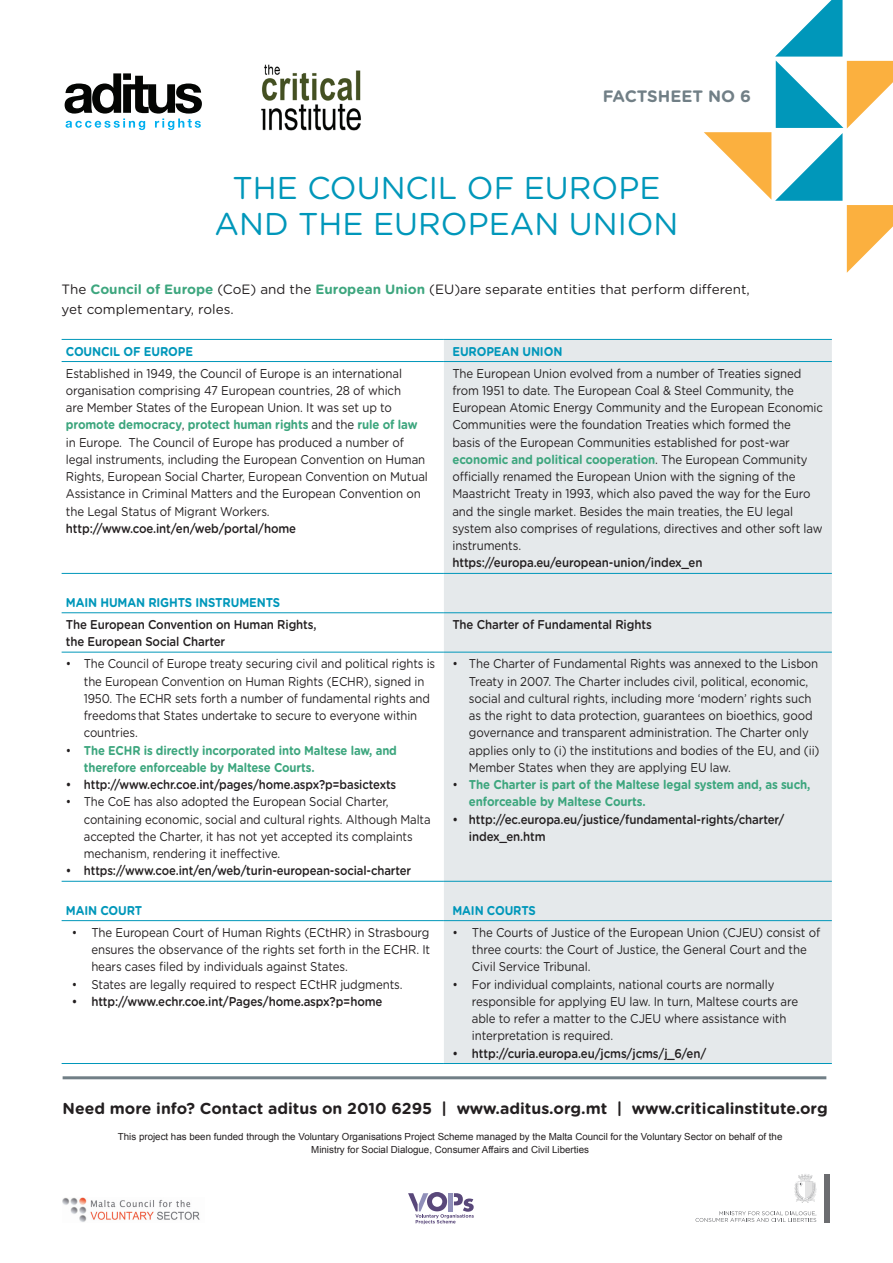
<style>
.page{position:relative;width:893px;height:1263px;background:#fff}
.page>*{position:absolute;margin:0;border:0;box-sizing:border-box;transform-origin:0 0}
.t1{font:31.5px "Gotham Rounded";color:#0097ba}
.t2{font:700 16.5px "Gotham Rounded";color:#717f86}
.t3{font:700 15.75px "Gotham Rounded";color:#231f20}
.t4{font:13.5px/19.5px "Gotham Rounded";color:#231f20}
.t5{font:12.75px/17.2px "Gotham Rounded";letter-spacing:-.01em;color:#231f20;scale:.9 1}
.t6{font:12.75px/17.2px "Gotham Rounded";letter-spacing:-.01em;color:#231f20;scale:.89 1}
.t7{font:500 12.75px/17.2px "Gotham Rounded";letter-spacing:-.01em;color:#231f20;scale:.9 1}
.t8{font:500 12.75px "Gotham Rounded";letter-spacing:-.01em;color:#231f20;scale:.89 1}
.t9{font:700 12.75px/17.2px "Gotham Rounded";letter-spacing:-.01em;color:#3da67e;scale:.89 1}
.t10{font:700 12.75px/17.2px "Gotham Rounded";letter-spacing:-.01em;color:#3da67e;scale:.9 1}
.t11{font:700 12.75px "Gotham Rounded";letter-spacing:-.01em;color:#0097ba;scale:.9 1}
.t12{font:9.75px/13.5px "Arial";color:#231f20;text-align:center}
.s1{font-weight:700;color:#3da67e}
.s2{font-weight:400;color:#231f20}
</style>
<div class="page">
<svg style="left:65px;top:73px;width:137px;height:57px"></svg>
<img style="left:261px;top:64px;width:100px;height:67px">
<img style="left:63px;top:1198px;width:137px;height:24px">
<div style="left:824px;top:1174px;width:6px;height:49px;background:#6c6d70"></div>
<svg style="left:695px;top:1211px;width:121px;height:11px"></svg>
<svg style="left:794px;top:1174px;width:23px;height:29px"></svg>
<svg style="left:408px;top:1192px;width:66px;height:32px"></svg>
<hr style="left:63px;top:1076px;width:763px;height:3px;background:#717f86">
<svg style="left:704px;top:0;width:189px;height:273px"></svg>
<div style="left:444px;top:340px;width:388px;height:723px;background:#e5e9eb"></div>
<hr style="left:62px;top:339px;width:382px;height:1px;background:#0097ba">
<hr style="left:444px;top:339px;width:388px;height:1px;background:#0097ba">
<hr style="left:62px;top:361px;width:382px;height:1px;background:#0097ba">
<hr style="left:444px;top:361px;width:388px;height:1px;background:#0097ba">
<hr style="left:62px;top:573px;width:382px;height:1px;background:#0097ba">
<hr style="left:444px;top:573px;width:388px;height:1px;background:#0097ba">
<hr style="left:62px;top:612px;width:382px;height:1px;background:#0097ba">
<hr style="left:444px;top:612px;width:388px;height:1px;background:#0097ba">
<hr style="left:62px;top:652px;width:382px;height:1px;background:#0097ba">
<hr style="left:444px;top:652px;width:388px;height:1px;background:#0097ba">
<hr style="left:62px;top:881px;width:382px;height:1px;background:#0097ba">
<hr style="left:444px;top:881px;width:388px;height:1px;background:#0097ba">
<hr style="left:62px;top:920px;width:382px;height:1px;background:#0097ba">
<hr style="left:444px;top:920px;width:388px;height:1px;background:#0097ba">
<hr style="left:62px;top:1063px;width:382px;height:1px;background:#0097ba">
<hr style="left:444px;top:1063px;width:388px;height:1px;background:#0097ba">
<p class="t2" style="left:603px;top:84px;width:150px">Factsheet No 6</p>
<h1 class="t1" style="left:232px;top:166px;width:191px">The Cou ncil</h1>
<h1 class="t1" style="left:467px;top:166px;width:190px">of Europe</h1>
<h1 class="t1" style="left:215px;top:202px;width:106px">and the</h1>
<h1 class="t1" style="left:373px;top:202px;width:307px">European Union</h1>
<p class="t4" style="left:62px;top:279px;width:690px">The <span class="s1">Council of Europe</span> (CoE) and the <span class="s1">European Union</span> (EU)are separate entities that perform different, yet complementary, roles.</p>
<p class="t11" style="left:66px;top:342px;width:30px">Counc</p>
<p class="t11" style="left:109px;top:342px;width:94px">il of Europe</p>
<p class="t11" style="left:452px;top:342px;width:122px">European Un ion</p>
<p class="t5" style="left:66px;top:364px;width:404px">Established in 1949, the Council of Europe is an international organisation comprising 47 European countries, 28 of which<br>are Member States of the European Union. It was set up to <span class="s1">promote democracy</span>, <span class="s1">protect human rights</span> and the <span class="s1">rule of law </span>in Europe. The Council of Europe has produced a number of legal instruments, including the European Convention on Human Rights, European Social Charter, European Convention on Mutual Assistance in Criminal Matters and the European Convention on the Legal Status of Migrant Workers.</p>
<p class="t7" style="left:66px;top:519px;width:257px">http://www.coe.int/en/web/portal/home</p>
<p class="t5" style="left:452px;top:364px;width:413px">The European Union evolved from a number of Treaties signed from 1951 to date. The European Coal &amp; Steel Community, the European Atomic Energy Community and the European Economic Communities were the foundation Treaties which formed the<br>basis of the European Communities established for post-war <span class="s1">economic and political cooperation</span>. The European Community officially renamed the European Union with the signing of the Maastricht Treaty in 1993, which also paved the way for the Euro and the single market. Besides the main treaties, the EU legal system also comprises of regulations, directives and other soft law instruments.</p>
<p class="t7" style="left:452px;top:554px;width:279px">https://europa.eu/european-union/index_en</p>
<p class="t11" style="left:66px;top:593px;width:49px">Main Hum</p>
<p class="t11" style="left:127px;top:593px;width:171px">an Rights Instrum ents</p>
<p class="t7" style="left:66px;top:615px;width:280px">The European Convention on Human Rights, the European Social Charter</p>
<p class="t7" style="left:452px;top:615px;width:223px">The Charter of Fundamental Rights</p>
<p class="t6" style="left:84px;top:655px;width:396px;text-indent:-18px">• The Council of Europe treaty securing civil and political rights is the European Convention on Human Rights (ECHR), signed in 1950. The ECHR sets forth a number of fundamental rights and freedoms that States undertake to secure to everyone within countries.</p>
<p class="t9" style="left:84px;top:741px;width:353px;text-indent:-18px"><span class="s2">•</span> The ECHR is directly incorporated into Maltese law, and therefore enforceable by Maltese Courts.</p>
<p class="t8" style="left:66px;top:775px;width:373px">• http://www.echr.coe.int/pages/home.aspx?p=basictexts</p>
<p class="t6" style="left:84px;top:793px;width:391px;text-indent:-18px">• The CoE has also adopted the European Social Charter, containing economic, social and cultural rights. Although Malta accepted the Charter, it has not yet accepted its complaints mechanism, rendering it ineffective.</p>
<p class="t8" style="left:66px;top:862px;width:390px">• https://www.coe.int/en/web/turin-european-social-charter</p>
<p class="t5" style="left:469px;top:655px;width:391px;text-indent:-17px">• The Charter of Fundamental Rights was annexed to the Lisbon Treaty in 2007. The Charter includes civil, political, economic, social and cultural rights, including more ‘modern’ rights such as the right to data protection, guarantees on bioethics, good governance and transparent administration. The Charter only applies only to (i) the institutions and bodies of the EU, and (ii)<br>Member States when they are applying EU law.</p>
<p class="t10" style="left:469px;top:775px;width:381px;text-indent:-17px"><span class="s2">•</span> The Charter is part of the Maltese legal system and, as such, enforceable by Maltese Courts.</p>
<p class="t7" style="left:469px;top:810px;width:352px;text-indent:-17px">• http://ec.europa.eu/justice/fundamental-rights/charter/ index_en.htm</p>
<p class="t11" style="left:66px;top:901px;width:86px">Main Court</p>
<p class="t11" style="left:452px;top:901px;width:94px">Main Courts</p>
<p class="t5" style="left:91px;top:923px;width:378px;text-align:justify;text-indent:-19px">• The European Court of Human Rights (ECtHR) in Strasbourg ensures the observance of the rights set forth in the ECHR. It hears cases filed by individuals against States.</p>
<p class="t5" style="left:72px;top:975px;width:369px">• States are legally required to respect ECtHR judgments.</p>
<p class="t7" style="left:72px;top:992px;width:347px">• http://www.echr.coe.int/Pages/home.aspx?p=home</p>
<p class="t5" style="left:472px;top:923px;width:389px;text-indent:-19px">• The Courts of Justice of the European Union (CJEU) consist of three courts: the Court of Justice, the General Court and the<br>Civil Service Tribunal.</p>
<p class="t5" style="left:472px;top:975px;width:364px;text-indent:-19px">• For individual complaints, national courts are normally responsible for applying EU law. In turn, Maltese courts are able to refer a matter to the CJEU where assistance with interpretation is required.</p>
<p class="t7" style="left:452px;top:1044px;width:284px">• http://curia.europa.eu/jcms/jcms/j_6/en/</p>
<p class="t3" style="left:63px;top:1096px;width:767px">Need more info? Contact aditus on 2010 6295 | www.aditus.org.mt | www.criticalinstitute.org</p>
<p class="t12" style="left:118px;top:1130px;width:666px">This project has been funded through the Voluntary Organisations Project Scheme managed by the Malta Council for the Voluntary Sector on behalf of the<br>Ministry for Social Dialogue, Consumer Affairs and Civil Liberties</p>
</div>
